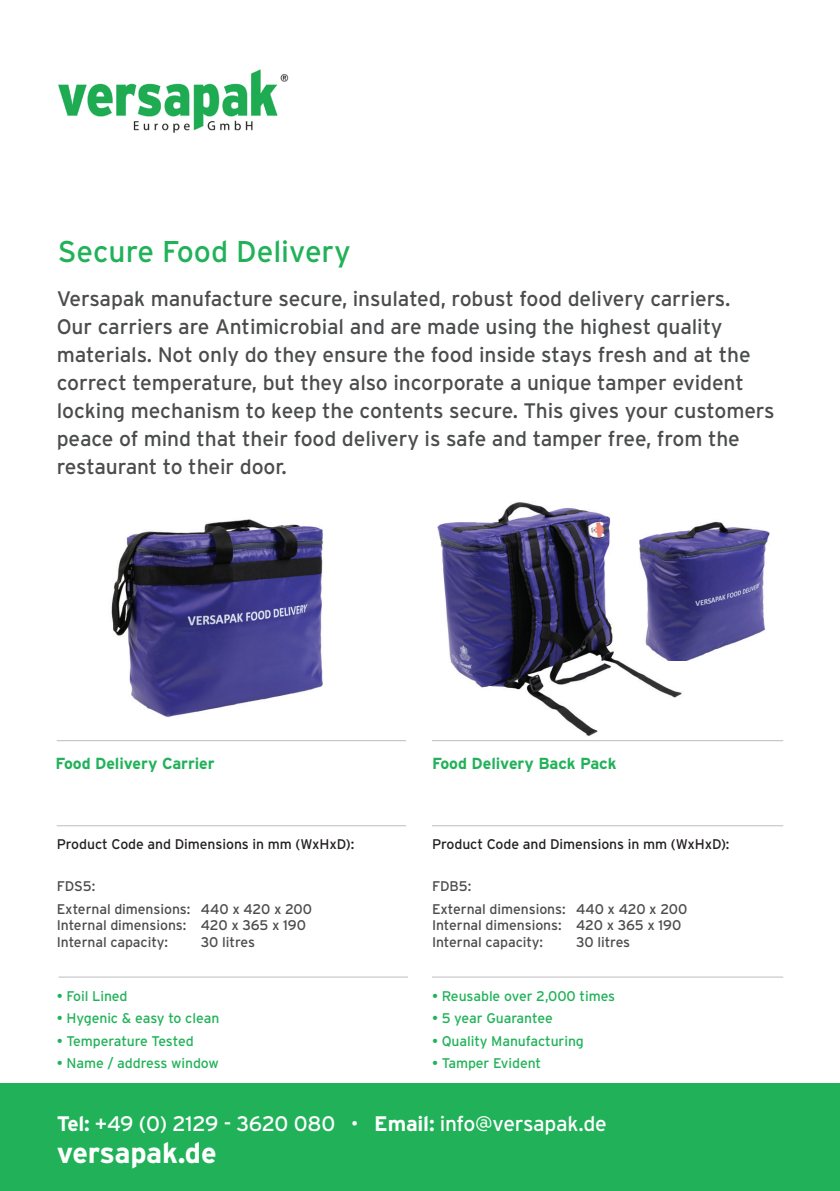
<style>
.page{position:relative;width:840px;height:1191px;background:#fff}
.page>*{position:absolute;margin:0;border:0;box-sizing:border-box;transform-origin:0 0}
.t1{font:30px "Interstate";color:#21b259}
.t2{font:700 29px "Interstate";letter-spacing:-.015em;color:#fff}
.t3{font:21px/28px "Interstate";letter-spacing:-.005em;color:#4b4c4d}
.t4{font:21px "Interstate";letter-spacing:-.015em;color:#fff}
.t5{font:700 16px "Interstate";letter-spacing:-.005em;color:#21b259}
.t6{font:14px/22.4px "Interstate";letter-spacing:-.005em;color:#4b4c4d}
.t7{font:14px "Interstate";letter-spacing:-.005em;color:#21b259}
.t8{font:14px "Interstate";letter-spacing:-.005em;color:#231f20}
.s1{font-weight:700}
.s2{font-weight:300}
</style>
<div class="page">
<div style="left:0;top:1083px;width:839px;height:108px;background:#21b259"></div>
<img style="left:111px;top:519px;width:212px;height:198px">
<img style="left:437px;top:502px;width:245px;height:234px">
<img style="left:637px;top:502px;width:133px;height:159px">
<hr style="left:432px;top:825px;width:350px;height:1px;background:#bcbdc0">
<hr style="left:432px;top:976px;width:350px;height:1px;background:#bcbdc0">
<hr style="left:432px;top:740px;width:350px;height:1px;background:#bcbdc0">
<hr style="left:57px;top:825px;width:349px;height:1px;background:#bcbdc0">
<hr style="left:58px;top:976px;width:350px;height:1px;background:#bcbdc0">
<hr style="left:57px;top:740px;width:349px;height:1px;background:#bcbdc0">
<img style="left:58px;top:69px;width:231px;height:64px">
<h1 class="t1" style="left:58px;top:235px;width:294px">Secure Food Delivery</h1>
<p class="t3" style="left:57px;top:284px;width:719px">Versapak manufacture secure, insulated, robust food delivery carriers.<br>Our carriers are Antimicrobial and are made using the highest quality materials. Not only do they ensure the food inside stays fresh and at the correct temperature, but they also incorporate a unique tamper evident locking mechanism to keep the contents secure. This gives your customers peace of mind that their food delivery is safe and tamper free, from the restaurant to their door.</p>
<p class="t5" style="left:56px;top:754px;width:160px">Food Delivery Carrier</p>
<p class="t5" style="left:432px;top:754px;width:186px">Food Delivery Back Pack</p>
<p class="t8" style="left:57px;top:836px;width:299px">Product Code and Dimensions in mm (WxHxD):</p>
<p class="t8" style="left:432px;top:836px;width:299px">Product Code and Dimensions in mm (WxHxD):</p>
<p class="t6" style="left:432px;top:875px;width:257px">FDB5:<br>External dimensions: 440 x 420 x 200</p>
<p class="t6" style="left:432px;top:917px;width:251px;line-height:16.8px">Internal dimensions: 420 x 365 x 190<br>Internal capacity:</p>
<p class="t6" style="left:57px;top:875px;width:257px">FDS5:<br>External dimensions: 440 x 420 x 200</p>
<p class="t6" style="left:57px;top:917px;width:251px;line-height:16.8px">Internal dimensions: 420 x 365 x 190<br>Internal capacity:</p>
<p class="t6" style="left:201px;top:931px;width:56px">30 litres</p>
<p class="t6" style="left:576px;top:931px;width:56px">30 litres</p>
<p class="t7" style="left:57px;top:988px;width:72px">• Foil Lined</p>
<p class="t7" style="left:57px;top:1010px;width:164px">• Hygenic &amp; easy to clean</p>
<p class="t7" style="left:57px;top:1033px;width:138px">• Temperature Tested</p>
<p class="t7" style="left:57px;top:1055px;width:164px">• Name / address window</p>
<p class="t7" style="left:432px;top:988px;width:185px">• Reusable over 2,000 times</p>
<p class="t7" style="left:432px;top:1010px;width:122px">• 5 year Guarantee</p>
<p class="t7" style="left:432px;top:1033px;width:153px">• Quality Manufacturing</p>
<p class="t7" style="left:432px;top:1055px;width:111px">• Tamper Evident</p>
<p class="t4" style="left:57px;top:1111px;width:551px"><span class="s1">Tel:</span> +49 (0) 2129 - 3620 080 <span class="s2">•</span> <span class="s1">Email:</span> info@versapak.de</p>
<h2 class="t2" style="left:57px;top:1136px;width:161px">versapak.de</h2>
</div>
